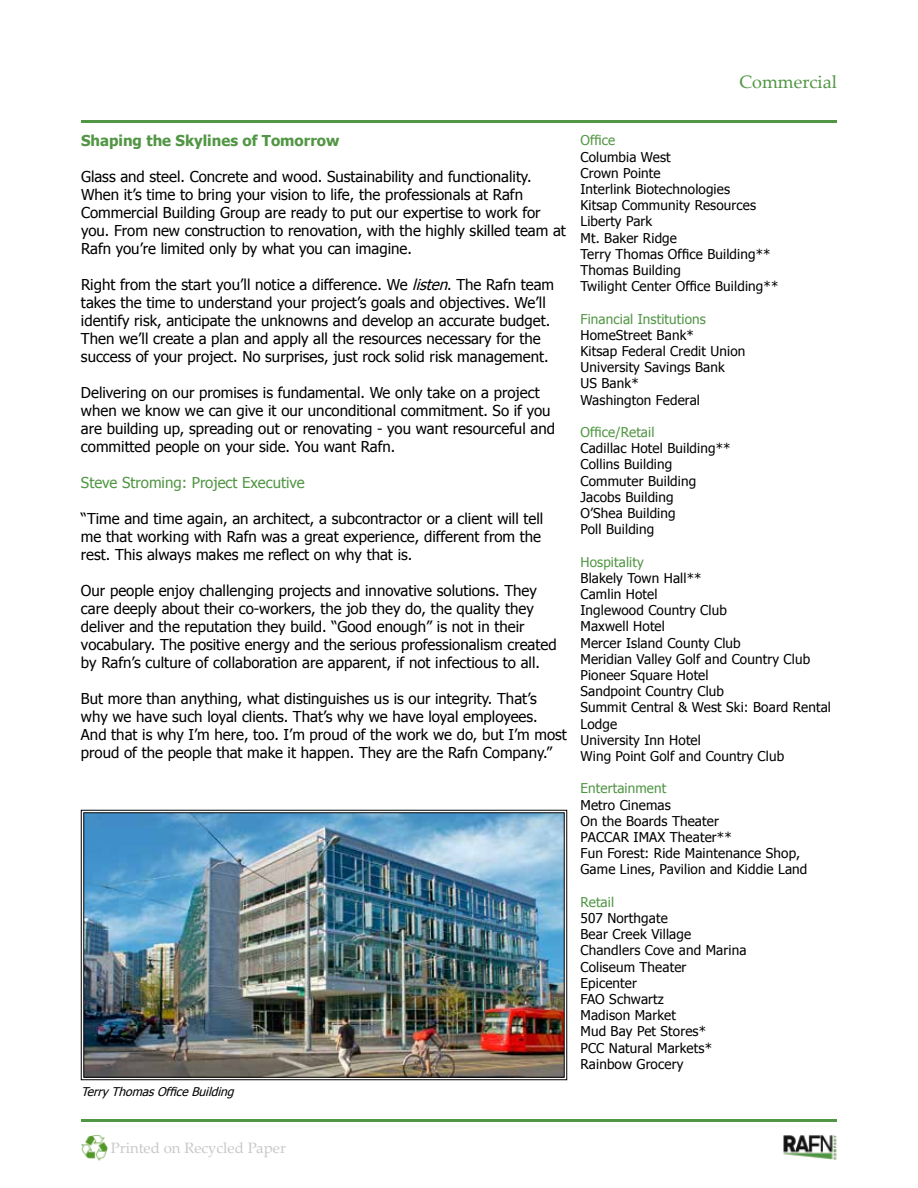
<style>
.page{position:relative;width:918px;height:1188px;background:#fff}
.page>*{position:absolute;margin:0;border:0;box-sizing:border-box;transform-origin:0 0}
.t1{font:18px "Palatino Linotype";color:#519644}
.t2{font:15px/18px "Tahoma";color:#000}
.t3{font:15px "Tahoma";color:#519644}
.t4{font:700 15px "Tahoma";color:#519644}
.t5{font:15px "Palatino Linotype";color:#c7c8ca}
.t6{font:13.5px/16.2px "Tahoma";letter-spacing:.01em;color:#000}
.t7{font:13.5px "Tahoma";letter-spacing:.01em;color:#519644}
.t8{font:italic 12px "Tahoma";color:#000}
.s1{font-style:italic}
</style>
<div class="page">
<hr style="left:81px;top:120px;width:756px;height:3px;background:#519644">
<img style="left:783px;top:1135px;width:54px;height:25px">
<img style="left:81px;top:1135px;width:27px;height:26px">
<hr style="left:81px;top:1119px;width:756px;height:3px;background:#519644">
<svg style="left:81px;top:810px;width:486px;height:270px"></svg>
<img style="left:83px;top:812px;width:482px;height:266px">
<p class="t1" style="left:739px;top:69px;width:99px">Commercial</p>
<p class="t4" style="left:81px;top:130px;width:260px">Shaping the Skylines of Tomorrow</p>
<p class="t2" style="left:81px;top:167px;width:486px">Glass and steel. Concrete and wood. Sustainability and functionality.<br>When it’s time to bring your vision to life, the professionals at Rafn Commercial Building Group are ready to put our expertise to work for you. From new construction to renovation, with the highly skilled team at Rafn you’re limited only by what you can imagine.</p>
<p class="t2" style="left:81px;top:275px;width:475px">Right from the start you’ll notice a difference. We <span class="s1">listen</span>. The Rafn team takes the time to understand your project’s goals and objectives. We’ll identify risk, anticipate the unknowns and develop an accurate budget.<br>Then we’ll create a plan and apply all the resources necessary for the success of your project. No surprises, just rock solid risk management.</p>
<p class="t2" style="left:81px;top:383px;width:476px">Delivering on our promises is fundamental. We only take on a project when we know we can give it our unconditional commitment. So if you are building up, spreading out or renovating - you want resourceful and committed people on your side. You want Rafn.</p>
<p class="t3" style="left:81px;top:473px;width:225px">Steve Stroming: Project Executive</p>
<p class="t2" style="left:81px;top:509px;width:464px">“Time and time again, an architect, a subcontractor or a client will tell me that working with Rafn was a great experience, different from the rest. This always makes me reflect on why that is.</p>
<p class="t2" style="left:81px;top:581px;width:477px">Our people enjoy challenging projects and innovative solutions. They care deeply about their co-workers, the job they do, the quality they deliver and the reputation they build. “Good enough” is not in their vocabulary. The positive energy and the serious professionalism created by Rafn’s culture of collaboration are apparent, if not infectious to all.</p>
<p class="t2" style="left:81px;top:689px;width:487px">But more than anything, what distinguishes us is our integrity. That’s why we have such loyal clients. That’s why we have loyal employees.<br>And that is why I’m here, too. I’m proud of the work we do, but I’m most proud of the people that make it happen. They are the Rafn Company.”</p>
<p class="t8" style="left:81px;top:1084px;width:158px">Terry ThomasOfficeBuilding</p>
<p class="t7" style="left:580px;top:131px;width:36px">Office</p>
<p class="t6" style="left:580px;top:148px;width:199px">Columbia West<br>Crown Pointe<br>Interlink Biotechnologies<br>Kitsap Community Resources<br>Liberty Park<br>Mt. Baker Ridge<br>Terry Thomas Office Building**<br>Thomas Building<br>Twilight Center Office Building**</p>
<p class="t7" style="left:580px;top:310px;width:127px">Financial Institutions</p>
<p class="t6" style="left:580px;top:326px;width:166px">HomeStreet Bank*<br>Kitsap Federal Credit Union<br>University Savings Bank<br>US Bank*<br>Washington Federal</p>
<p class="t7" style="left:580px;top:423px;width:76px">Office/Retail</p>
<p class="t6" style="left:580px;top:440px;width:152px">Cadillac Hotel Building**<br>Collins Building<br>Commuter Building<br>Jacobs Building<br>O’Shea Building<br>Poll Building</p>
<p class="t7" style="left:580px;top:553px;width:65px">Hospitality</p>
<p class="t6" style="left:580px;top:569px;width:252px">Blakely Town Hall**<br>Camlin Hotel<br>Inglewood Country Club<br>Maxwell Hotel<br>Mercer Island County Club<br>Meridian Valley Golf and Country Club<br>Pioneer Square Hotel<br>Sandpoint Country Club<br>Summit Central &amp; West Ski: Board Rental<br>Lodge<br>University Inn Hotel<br>Wing Point Golf and Country Club</p>
<p class="t7" style="left:580px;top:779px;width:87px">Entertainment</p>
<p class="t6" style="left:580px;top:796px;width:228px">Metro Cinemas<br>On the Boards Theater<br>PACCAR IMAX Theater**<br>Fun Forest: Ride Maintenance Shop,<br>Game Lines, Pavilion and Kiddie Land</p>
<p class="t7" style="left:580px;top:893px;width:35px">Retail</p>
<p class="t6" style="left:580px;top:909px;width:167px">507 Northgate<br>Bear Creek Village<br>Chandlers Cove and Marina<br>Coliseum Theater<br>Epicenter<br>FAO Schwartz<br>Madison Market<br>Mud Bay Pet Stores*<br>PCC Natural Markets*<br>Rainbow Grocery</p>
<p class="t5" style="left:111px;top:1137px;width:177px">Printed on Recycled Paper</p>
</div>
